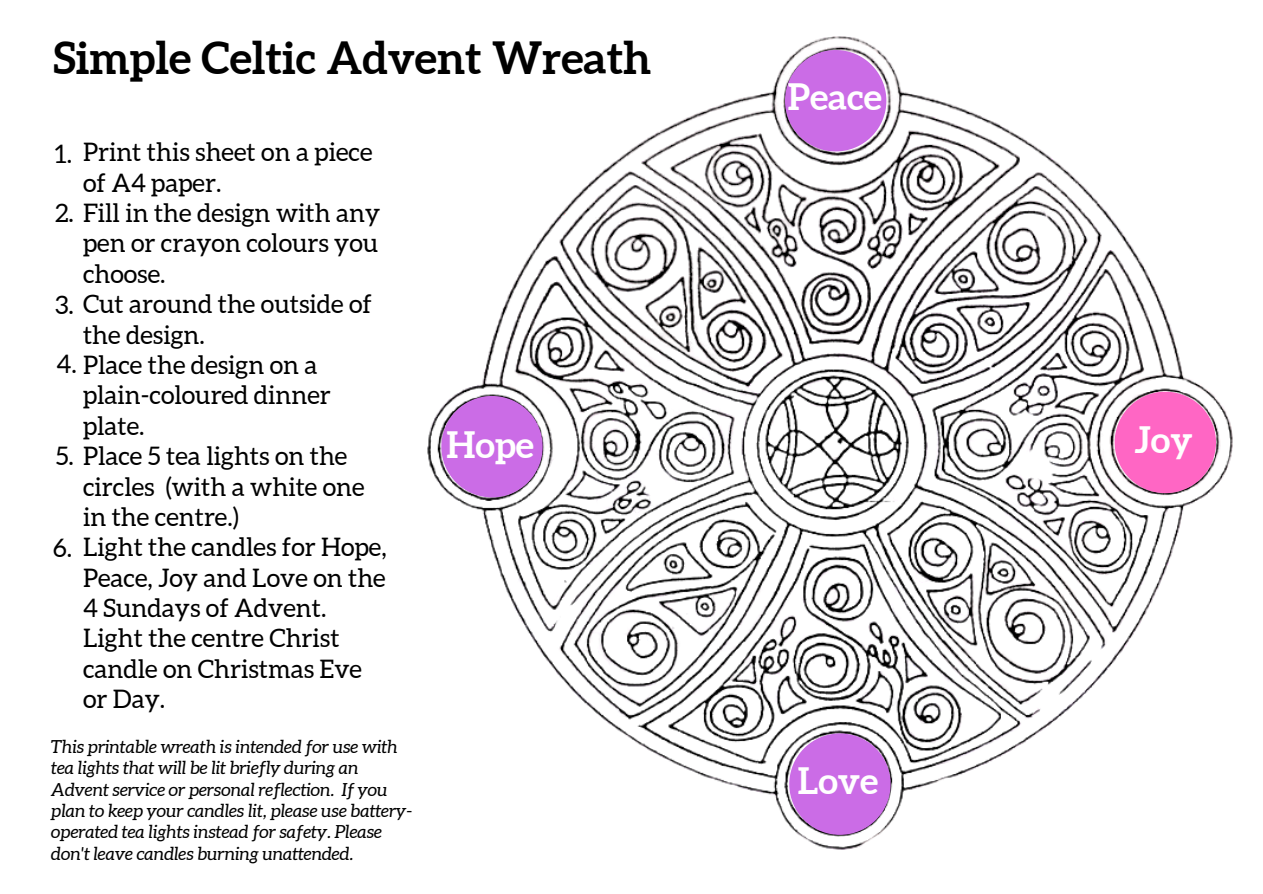
<style>
.page{position:relative;width:1263px;height:894px;background:#fff}
.page>*{position:absolute;margin:0;border:0;box-sizing:border-box;transform-origin:0 0}
.t1{font:700 44.4px "Aleo";color:#000}
.t2{font:700 36.3px "Aleo";color:#fff}
.t3{font:25.5px/30.3px "Aleo";color:#000}
.t4{font:italic 18px/21.3px "Aleo";color:#000}
</style>
<div class="page">
<img style="left:427px;top:36px;width:806px;height:814px">
<svg style="left:441px;top:396px;width:102px;height:101px;background:#ca7fdf"></svg>
<svg style="left:785px;top:50px;width:101px;height:101px;background:#cb7fe0"></svg>
<svg style="left:789px;top:733px;width:102px;height:101px;background:#ca80df"></svg>
<svg style="left:1115px;top:391px;width:101px;height:102px;background:#f37bc5"></svg>
<h1 class="t1" style="left:53px;top:32px;width:599px">Simple Celtic Advent Wreath</h1>
<p class="t3" style="left:83px;top:137px;width:291px">Print this sheet on a piece of A4 paper.</p>
<p class="t3" style="left:83px;top:198px;width:299px;text-align:justify;text-indent:-28px">2. Fill in the design with any pen or crayon colours you choose.</p>
<p class="t3" style="left:83px;top:289px;width:290px;text-indent:-28px">3. Cut around the outside of the design.</p>
<p class="t3" style="left:83px;top:349px;width:249px;text-indent:-26px">4. Place the design on a plain-coloured dinner plate.</p>
<p class="t3" style="left:83px;top:440px;width:283px;text-indent:-27px">5. Place 5 tea lights on the circles (with a white one in the centre.)</p>
<p class="t3" style="left:83px;top:532px;width:305px;text-indent:-30px">6. Light the candles for Hope,<br>Peace, Joy and Love on the<br>4 Sundays of Advent.<br>Light the centre Christ candle on Christmas Eve or Day.</p>
<p class="t3" style="left:55px;top:139px;width:19px">1.</p>
<p class="t4" style="left:51px;top:735px;width:363px">This printable wreath is intended for use with tea lights that will be lit briefly during an Advent service or personal reflection. If you plan to keep your candles lit, please use battery&shy;operated tea lights instead for safety. Please don't leave candles burning unattended.</p>
<h2 class="t2" style="left:446px;top:423px;width:89px">Hope</h2>
<h2 class="t2" style="left:788px;top:76px;width:96px">Peace</h2>
<h2 class="t2" style="left:798px;top:760px;width:82px">Love</h2>
<h2 class="t2" style="left:1134px;top:419px;width:60px">Joy</h2>
</div>
